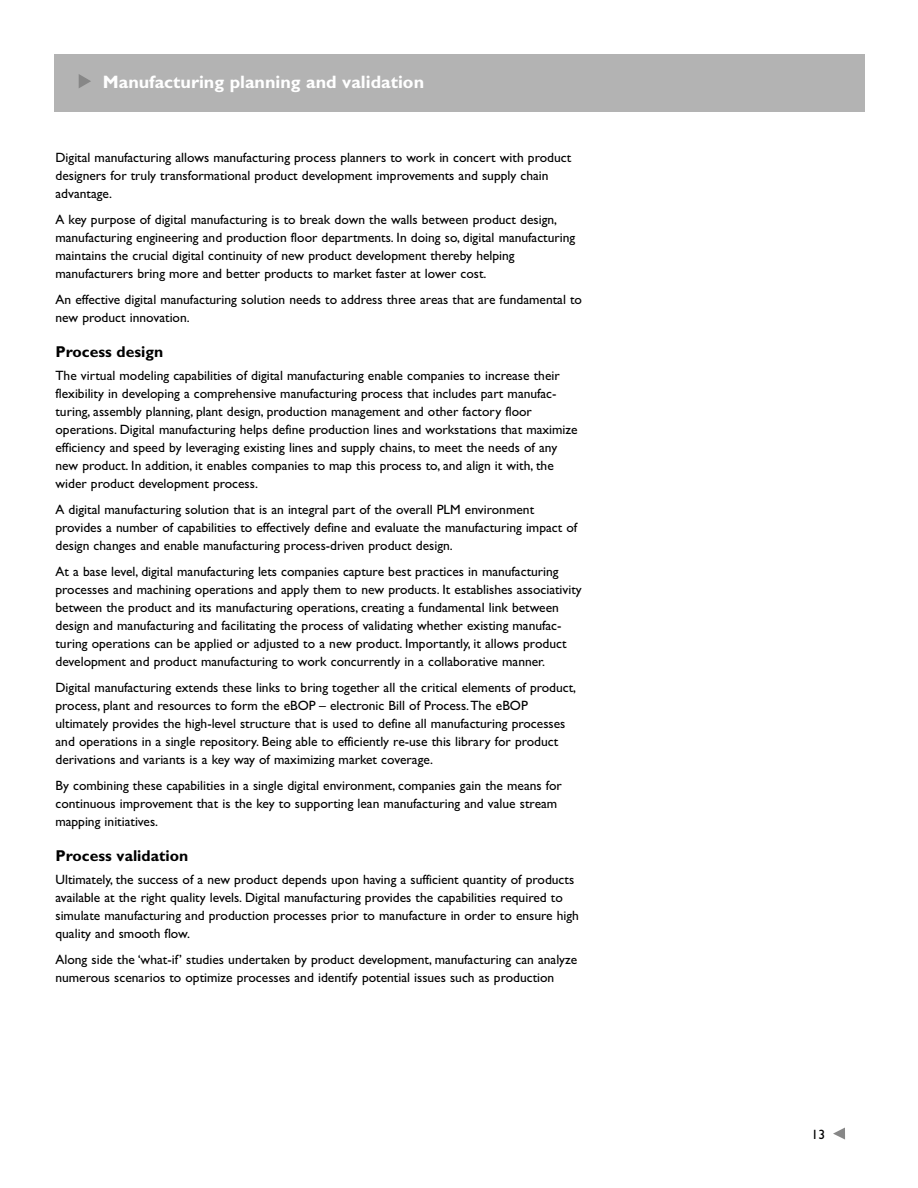
<style>
.page{position:relative;width:918px;height:1188px;background:#fff}
.page>*{position:absolute;margin:0;border:0;box-sizing:border-box;transform-origin:0 0}
.t1{font:700 18px "Gill Sans";color:#fff}
.t2{font:700 15.75px "Gill Sans";color:#000}
.t3{font:13.5px/18px "Gill Sans TT";color:#000}
</style>
<div class="page">
<svg style="left:833px;top:1128px;width:12px;height:12px"></svg>
<div style="left:54px;top:54px;width:810px;height:58px;background:#b3b3b3"></div>
<svg style="left:79px;top:74px;width:12px;height:14px"></svg>
<h1 class="t1" style="left:103px;top:75px;width:323px">Manufacturing planning and validation</h1>
<p class="t3" style="left:55px;top:149px;width:517px">Digital manufacturing allows manufacturing process planners to work in concert with product designers for truly transformational product development improvements and supply chain advantage.</p>
<p class="t3" style="left:55px;top:211px;width:521px">A key purpose of digital manufacturing is to break down the walls between product design, manufacturing engineering and production floor departments. In doing so, digital manufacturing maintains the crucial digital continuity of new product development thereby helping manufacturers bring more and better products to market faster at lower cost.</p>
<p class="t3" style="left:55px;top:291px;width:528px">An effective digital manufacturing solution needs to address three areas that are fundamental to new product innovation.</p>
<p class="t2" style="left:55px;top:345px;width:109px">Process design</p>
<p class="t3" style="left:55px;top:366px;width:524px">The virtual modeling capabilities of digital manufacturing enable companies to increase their flexibility in developing a comprehensive manufacturing process that includes part manufac&shy;turing, assembly planning, plant design, production management and other factory floor operations. Digital manufacturing helps define production lines and workstations that maximize efficiency and speed by leveraging existing lines and supply chains, to meet the needs of any new product. In addition, it enables companies to map this process to, and align it with, the wider product development process.</p>
<p class="t3" style="left:55px;top:500px;width:523px">A digital manufacturing solution that is an integral part of the overall PLM environment provides a number of capabilities to effectively define and evaluate the manufacturing impact of design changes and enable manufacturing process-driven product design.</p>
<p class="t3" style="left:55px;top:563px;width:528px">At a base level, digital manufacturing lets companies capture best practices in manufacturing processes and machining operations and apply them to new products. It establishes associativity between the product and its manufacturing operations, creating a fundamental link between design and manufacturing and facilitating the process of validating whether existing manufac&shy;turing operations can be applied or adjusted to a new product. Importantly, it allows product development and product manufacturing to work concurrently in a collaborative manner.</p>
<p class="t3" style="left:55px;top:679px;width:522px">Digital manufacturing extends these links to bring together all the critical elements of product, process, plant and resources to form the eBOP – electronic Bill of Process.The eBOP ultimately provides the high-level structure that is used to define all manufacturing processes and operations in a single repository. Being able to efficiently re-use this library for product derivations and variants is a key way of maximizing market coverage.</p>
<p class="t3" style="left:55px;top:777px;width:508px">By combining these capabilities in a single digital environment, companies gain the means for continuous improvement that is the key to supporting lean manufacturing and value stream mapping initiatives.</p>
<p class="t2" style="left:55px;top:849px;width:134px">Process validation</p>
<p class="t3" style="left:55px;top:870px;width:525px">Ultimately, the success of a new product depends upon having a sufficient quantity of products available at the right quality levels. Digital manufacturing provides the capabilities required to simulate manufacturing and production processes prior to manufacture in order to ensure high quality and smooth flow.</p>
<p class="t3" style="left:55px;top:950px;width:523px">Along side the ‘what-if’ studies undertaken by product development, manufacturing can analyze numerous scenarios to optimize processes and identify potential issues such as production</p>
<p class="t3" style="left:812px;top:1125px;width:15px">13</p>
</div>
